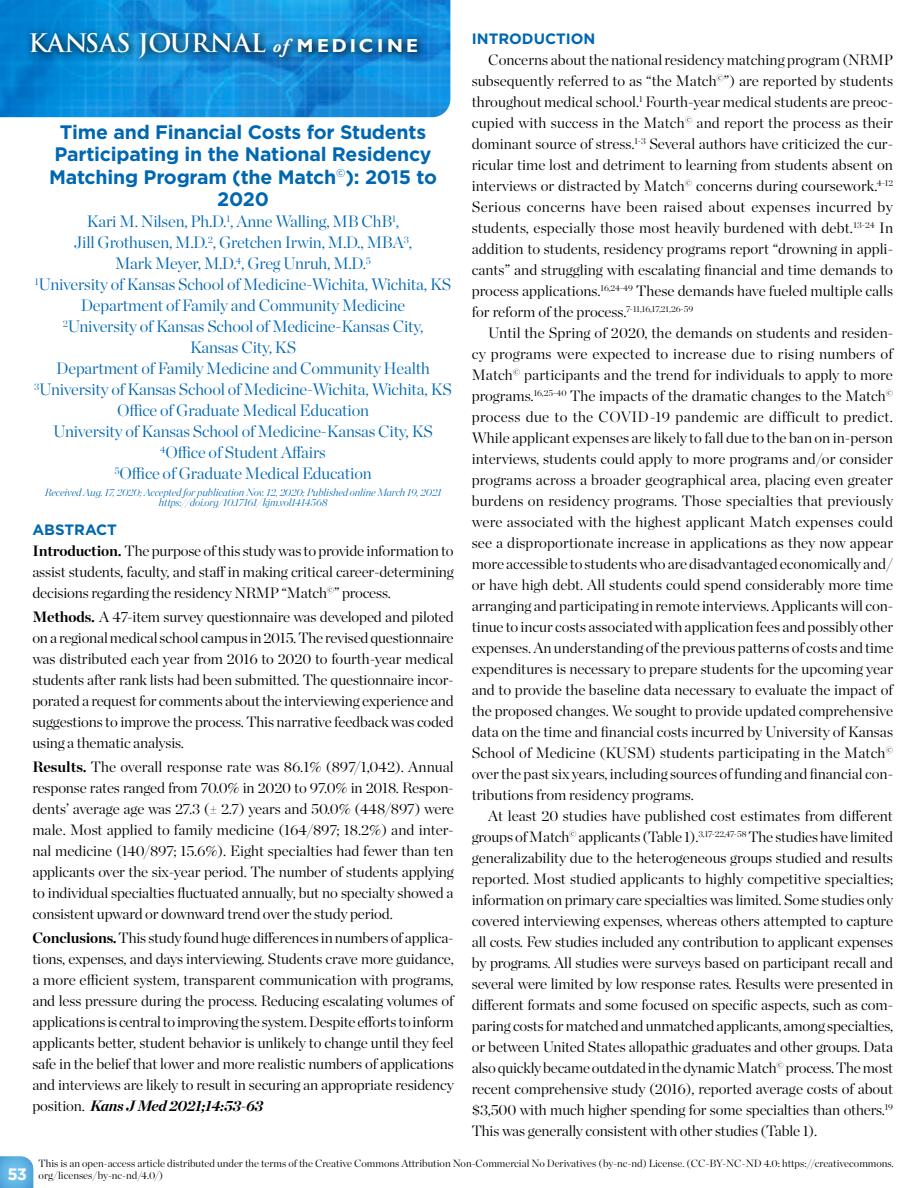
<style>
.page{position:relative;width:918px;height:1188px;background:#fff}
.page>*{position:absolute;margin:0;border:0;box-sizing:border-box;transform-origin:0 0}
.t1{font:700 24.9px "Trajan Pro";color:#fff}
.t2{font:700 19.5px/22.5px "Gotham";letter-spacing:-.01em;color:#0067b1;text-align:center}
.t3{font:300 16.5px "Chronicle Display";letter-spacing:-.01em;color:#0067b1}
.t4{font:700 16.5px "Gotham";color:#fff}
.t5{font:300 15px/21px "Chronicle Display";letter-spacing:-.01em;color:#000;text-align:justify}
.t6{font:700 15px "Gotham";color:#0067b1}
.Article_Heading{font:300 10.5px/12px "Chronicle Display";color:#000}
.t7{font:italic 200 10.5px "Chronicle Display";letter-spacing:-.01em;color:#0067b1}
.s1{font-family:"Adobe Garamond Pro";font-style:italic;font-size:18.75px}
.s2{font-family:"Gill Sans";font-size:18.75px}
.s3{font-weight:700}
.s4{font-weight:700;font-style:italic}
</style>
<div class="page">
<img style="left:0;top:0;width:450px;height:117px">
<svg style="left:0;top:1156px;width:34px;height:32px"></svg>
<svg style="left:26px;top:27px;width:402px;height:41px;background:#107abd"></svg>
<p class="t1" style="left:28px;top:28px;width:391px">KANSAS JOURNAL <span class="s1">of</span> <span class="s2">M EDIC I N E</span></p>
<p class="t6" style="left:472px;top:29px;width:125px">INTRODUCTION</p>
<p class="t5" style="left:472px;top:49px;width:423px;text-indent:17px">Concerns about the national residency matching program (NRMP subsequently referred to as “the Match<sup>©</sup>”) are reported by students throughout medical school.<sup>1</sup> Fourth-year medical students are preoc&shy;cupied with success in the Match<sup>©</sup> and report the process as their dominant source of stress.<sup>1-3</sup> Several authors have criticized the cur&shy;ricular time lost and detriment to learning from students absent on interviews or distracted by Match<sup>©</sup> concerns during coursework.<sup>4-12<br></sup>Serious concerns have been raised about expenses incurred by students, especially those most heavily burdened with debt.<sup>13-24</sup> In addition to students, residency programs report “drowning in appli&shy;cants” and struggling with escalating financial and time demands to process applications.<sup>16,24-49</sup> These demands have fueled multiple calls for reform of the process.<sup>7-11,16,17,21,26-59</sup></p>
<p class="t5" style="left:472px;top:322px;width:423px;text-indent:17px">Until the Spring of 2020, the demands on students and residen&shy;cy programs were expected to increase due to rising numbers of Match<sup>©</sup> participants and the trend for individuals to apply to more programs.<sup>16,25-40</sup> The impacts of the dramatic changes to the Match<sup>© </sup>process due to the COVID-19 pandemic are difficult to predict.<br>While applicant expenses are likely to fall due to the ban on in-person interviews, students could apply to more programs and/or consider programs across a broader geographical area, placing even greater burdens on residency programs. Those specialties that previously were associated with the highest applicant Match expenses could see a disproportionate increase in applications as they now appear more accessible to students who are disadvantaged economically and/ or have high debt. All students could spend considerably more time arranging and participating in remote interviews. Applicants will con&shy;tinue to incur costs associated with application fees and possibly other expenses. An understanding of the previous patterns of costs and time expenditures is necessary to prepare students for the upcoming year and to provide the baseline data necessary to evaluate the impact of the proposed changes. We sought to provide updated comprehensive data on the time and financial costs incurred by University of Kansas School of Medicine (KUSM) students participating in the Match<sup>© </sup>over the past six years, including sources of funding and financial con&shy;tributions from residency programs.</p>
<p class="t5" style="left:472px;top:805px;width:423px;text-indent:17px">At least 20 studies have published cost estimates from different groups of Match<sup>©</sup> applicants (Table 1).<sup>3,17-22,47-58</sup> The studies have limited generalizability due to the heterogeneous groups studied and results reported. Most studied applicants to highly competitive specialties; information on primary care specialties was limited. Some studies only covered interviewing expenses, whereas others attempted to capture all costs. Few studies included any contribution to applicant expenses by programs. All studies were surveys based on participant recall and several were limited by low response rates. Results were presented in different formats and some focused on specific aspects, such as com&shy;paring costs for matched and unmatched applicants, among specialties, or between United States allopathic graduates and other groups. Data also quickly became outdated in the dynamic Match<sup>©</sup> process. The most recent comprehensive study (2016), reported average costs of about $3,500 with much higher spending for some specialties than others.<sup>19<br></sup>This was generally consistent with other studies (Table 1).</p>
<h2 class="Article_Heading" style="left:39px;top:1156px;width:857px">This is an open-access article distributed under the terms of the Creative Commons Attribution Non-Commercial No Derivatives (by-nc-nd) License. (CC-BY-NC-ND 4.0: https://creativecommons. org/licenses/by-nc-nd/4.0/)</h2>
<p class="t2" style="left:49px;top:120px;width:389px">Time and Financial Costs for Students<br>Participating in the National Residency<br>Matching Program (the Match<sup>©</sup>): 2015 to<br>2020</p>
<p class="t3" style="left:87px;top:209px;width:314px">Kari M. Nilsen, Ph.D.<sup>1</sup>, Anne Walling, MB ChB<sup>1</sup>,</p>
<p class="t3" style="left:74px;top:230px;width:340px">Jill Grothusen, M.D.<sup>2</sup>, Gretchen Irwin, M.D., MBA<sup>3</sup>,</p>
<p class="t3" style="left:115px;top:251px;width:258px">Mark Meyer, M.D.<sup>4</sup>, Greg Unruh, M.D.<sup>5</sup></p>
<p class="t3" style="left:35px;top:272px;width:418px"><sup>1</sup>University of Kansas School of Medicine-Wichita, Wichita, KS</p>
<p class="t3" style="left:81px;top:293px;width:326px">Department of Family and Community Medicine</p>
<p class="t3" style="left:63px;top:314px;width:362px"><sup>2</sup>University of Kansas School of Medicine-Kansas City,</p>
<p class="t3" style="left:190px;top:335px;width:108px">Kansas City, KS</p>
<p class="t3" style="left:56px;top:356px;width:375px">Department of Family Medicine and Community Health</p>
<p class="t3" style="left:34px;top:377px;width:419px"><sup>3</sup>University of Kansas School of Medicine-Wichita, Wichita, KS</p>
<p class="t3" style="left:117px;top:398px;width:254px">Office of Graduate Medical Education</p>
<p class="t3" style="left:53px;top:419px;width:381px">University of Kansas School of Medicine-Kansas City, KS</p>
<p class="t3" style="left:160px;top:440px;width:167px"><sup>4</sup>Office of Student Affairs</p>
<p class="t3" style="left:115px;top:461px;width:259px"><sup>5</sup>Office of Graduate Medical Education</p>
<p class="t7" style="left:45px;top:484px;width:398px">Received Aug. 17, 2020; Accepted for publication Nov. 12, 2020; Published online March 19, 2021</p>
<p class="t7" style="left:159px;top:494px;width:170px">https://doi.org/10.17161/kjm.vol1414568</p>
<p class="t6" style="left:32px;top:520px;width:86px">ABSTRACT</p>
<p class="t5" style="left:32px;top:539px;width:423px"><span class="s3">Introduction.</span> The purpose of this study was to provide information to assist students, faculty, and staff in making critical career-determining decisions regarding the residency NRMP “Match<sup>©</sup>” process.</p>
<p class="t5" style="left:32px;top:605px;width:423px"><span class="s3">Methods.</span><sup>x</sup>A 47-item survey questionnaire was developed and piloted on a regional medical school campus in 2015. The revised questionnaire was distributed each year from 2016 to 2020 to fourth-year medical students after rank lists had been submitted. The questionnaire incor&shy;porated a request for comments about the interviewing experience and suggestions to improve the process. This narrative feedback was coded using a thematic analysis.</p>
<p class="t5" style="left:32px;top:755px;width:423px"><span class="s3">Results.</span> The overall response rate was 86.1% (897/1,042). Annual response rates ranged from 70.0% in 2020 to 97.0% in 2018. Respon&shy;dents’ average age was 27.3 (± 2.7) years and 50.0% (448/897) were male. Most applied to family medicine (164/897; 18.2%) and inter&shy;nal medicine (140/897; 15.6%). Eight specialties had fewer than ten applicants over the six-year period. The number of students applying to individual specialties fluctuated annually, but no specialty showed a consistent upward or downward trend over the study period.</p>
<p class="t5" style="left:32px;top:926px;width:423px"><span class="s3">Conclusions.</span>This study found huge differences in numbers of applica&shy;tions, expenses, and days interviewing. Students crave more guidance, a more efficient system, transparent communication with programs, and less pressure during the process. Reducing escalating volumes of applications is central to improving the system. Despite efforts to inform applicants better, student behavior is unlikely to change until they feel safe in the belief that lower and more realistic numbers of applications and interviews are likely to result in securing an appropriate residency position. <span class="s4">Kans J Med 2021;14:53-63</span></p>
<p class="t4" style="left:8px;top:1163px;width:21px">53</p>
</div>
